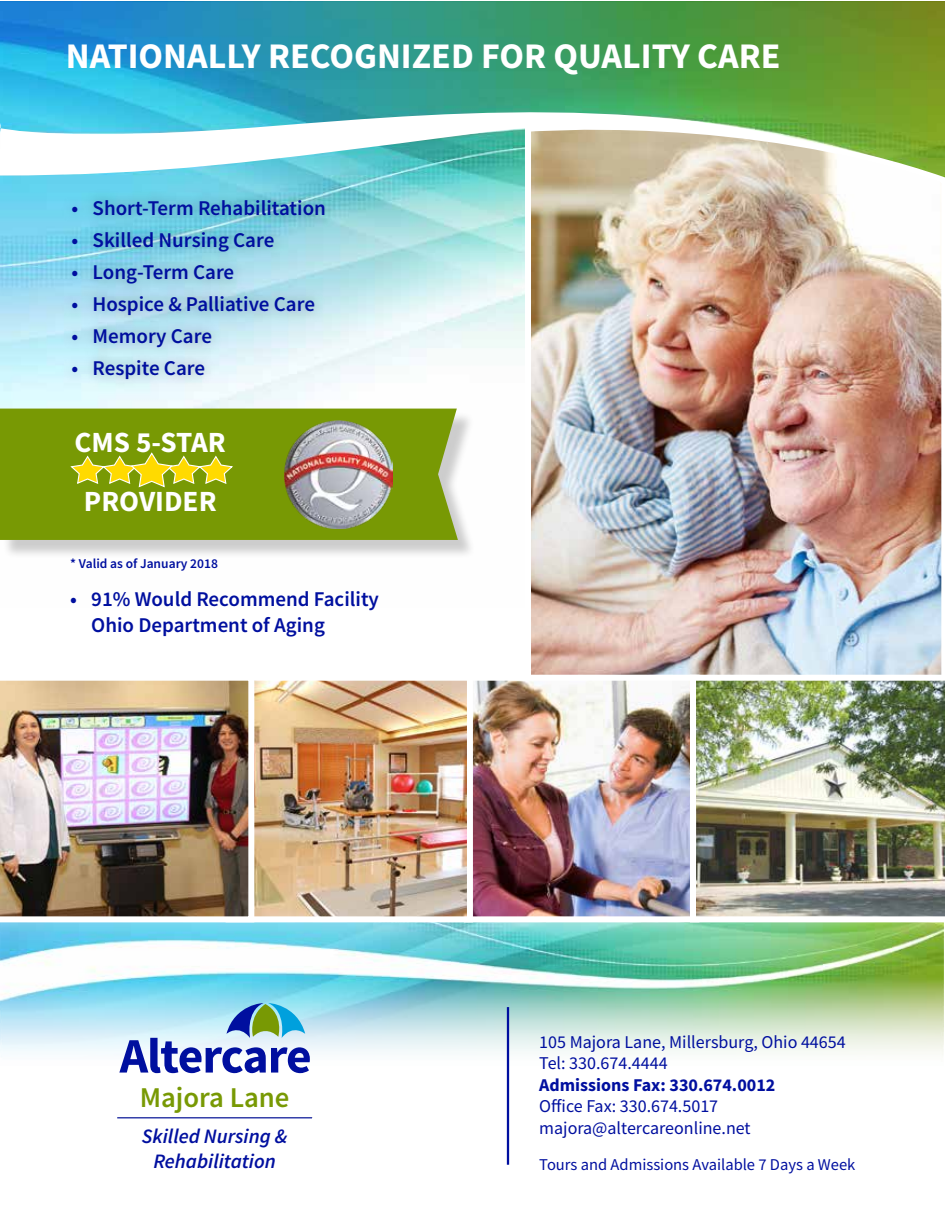
<style>
.page{position:relative;width:945px;height:1215px;background:#fff}
.page>*{position:absolute;margin:0;border:0;box-sizing:border-box;transform-origin:0 0}
.t1{font:700 36px "Source Sans Pro";color:#fff}
.t2{font:700 29.25px/58.9px "Source Sans Pro";color:#fff;text-align:center}
.t3{font:600 28.65px "Source Sans Pro";color:#789904}
.t4{font:600 21px/25.2px "Source Sans Pro";color:#000f9f}
.t5{font:italic 600 20.55px/24.6px "Source Sans Pro";color:#000f9f;text-align:center}
.t6{font:18px/21.6px "Source Sans Pro";color:#000f9f}
.t7{font:700 18px "Source Sans Pro";color:#000f9f}
.t8{font:16.5px "Source Sans Pro";color:#000f9f}
.t9{font:600 13.5px "Source Sans Pro";color:#000f9f}
</style>
<div class="page">
<img style="left:0;top:922px;width:943px;height:151px">
<hr style="left:507px;top:1007px;width:2px;height:158px;background:#000f9f">
<hr style="left:117px;top:1117px;width:195px;height:1px;background:#000f9f">
<svg style="left:119px;top:1003px;width:191px;height:70px"></svg>
<img style="left:0;top:1px;width:944px;height:408px">
<svg style="left:0;top:87px;width:944px;height:112px"></svg>
<img style="left:522px;top:111px;width:423px;height:564px">
<div style="left:2px;top:411px;width:474px;height:148px;background:#000;opacity:.2"></div>
<div style="left:0;top:409px;width:458px;height:131px;background:#789904"></div>
<svg style="left:69px;top:452px;width:165px;height:36px"></svg>
<img style="left:285px;top:421px;width:107px;height:108px">
<div style="left:60px;top:187px;width:278px;height:204px;background:#000;opacity:.35"></div>
<img style="left:473px;top:682px;width:217px;height:233px">
<div style="left:464px;top:675px;width:235px;height:247px;border:6px solid #fff"></div>
<img style="left:690px;top:675px;width:255px;height:247px">
<img style="left:254px;top:682px;width:212px;height:233px">
<div style="left:226px;top:675px;width:247px;height:247px;border:6px solid #fff"></div>
<img style="left:0;top:675px;width:254px;height:247px">
<h1 class="t1" style="left:66px;top:31px;width:716px">NATIONALLY RECOGNIZED FOR QUALITY CARE</h1>
<p class="t4" style="left:72px;top:195px;width:256px">• Short-Term Rehabilitation</p>
<p class="t4" style="left:72px;top:227px;width:204px">• Skilled Nursing Care</p>
<p class="t4" style="left:72px;top:259px;width:164px">• Long-Term Care</p>
<p class="t4" style="left:72px;top:291px;width:245px">• Hospice &amp; Palliative Care</p>
<p class="t4" style="left:72px;top:323px;width:142px">• Memory Care</p>
<p class="t4" style="left:72px;top:355px;width:135px">• Respite Care</p>
<h2 class="t2" style="left:75px;top:413px;width:153px">CMS 5-STAR<br>PROVIDER</h2>
<p class="t9" style="left:70px;top:554px;width:149px">* Valid as of January 2018</p>
<p class="t4" style="left:91px;top:587px;width:289px;text-indent:-21px">• 91% Would Recommend Facility<br>Ohio Department of Aging</p>
<h3 class="t3" style="left:140px;top:1079px;width:151px">Majora Lane</h3>
<p class="t5" style="left:142px;top:1124px;width:147px">Skilled Nursing &amp;<br>Rehabilitation</p>
<p class="t6" style="left:539px;top:1031px;width:308px">105 Majora Lane, Millersburg, Ohio 44654<br>Tel: 330.674.4444</p>
<p class="t7" style="left:539px;top:1073px;width:238px">Admissions Fax: 330.674.0012</p>
<p class="t6" style="left:539px;top:1096px;width:213px">Office Fax: 330.674.5017 majora@altercareonline.net</p>
<p class="t8" style="left:539px;top:1154px;width:318px">Tours and Admissions Available 7 Days a Week</p>
</div>
